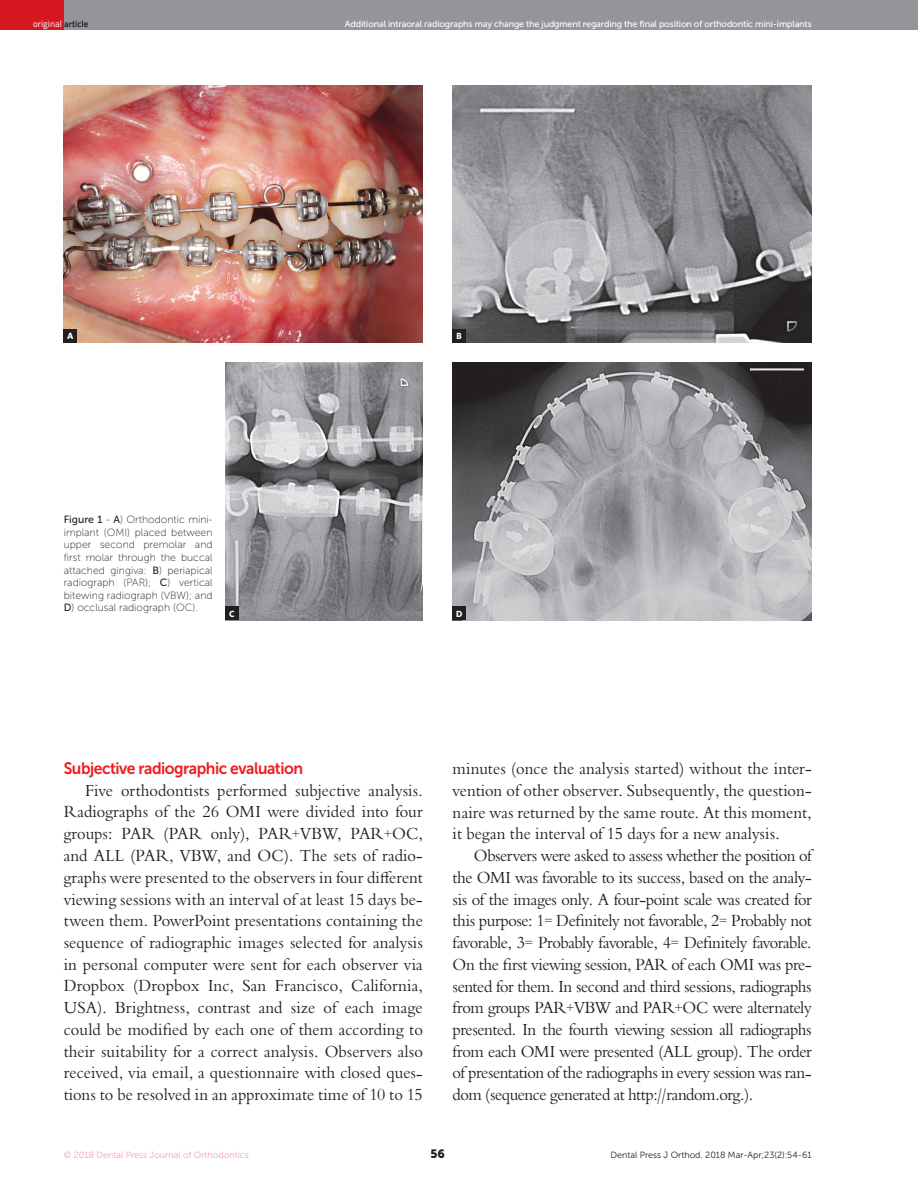
<style>
.page{position:relative;width:918px;height:1188px;background:#fff}
.page>*{position:absolute;margin:0;border:0;box-sizing:border-box;transform-origin:0 0}
.t1{font:16.5px/21.8px "Bergamo Std";color:#231f20;text-align:justify;scale:.95 1}
.t2{font:16.5px "Museo Sans 700";letter-spacing:-.03em;color:#ee1d23;scale:.95 1}
.t3{font:12px "Museo Sans 900";color:#231f20}
.t4{font:10.5px/12.6px "Museo Sans 100";color:#231f20;text-align:justify}
.t5{font:9px "Museo Sans 500";letter-spacing:-.015em;color:#fff}
.t6{font:9px "Museo Sans 300";color:#231f20}
.t7{font:9px "Museo Sans 300";color:#f499c2}
.t8{font:9px "Titillium Text 22 L";color:#fff}
.t9{font:700 9px "Whitney";color:#fff}
.s1{font-weight:700;color:#231f20}
.s2{font-family:"Museo Sans 500"}
</style>
<div class="page">
<div style="left:0;top:0;width:918px;height:30px;background:#939598"></div>
<div style="left:0;top:0;width:64px;height:30px;background:#d7171f"></div>
<img style="left:64px;top:85px;width:359px;height:257px">
<img style="left:453px;top:85px;width:359px;height:257px">
<img style="left:453px;top:363px;width:359px;height:257px">
<img style="left:225px;top:363px;width:198px;height:257px">
<div style="left:64px;top:329px;width:13px;height:13px;background:#231f20"></div>
<div style="left:225px;top:607px;width:13px;height:13px;background:#231f20"></div>
<div style="left:453px;top:329px;width:13px;height:13px;background:#231f20"></div>
<div style="left:453px;top:607px;width:13px;height:13px;background:#231f20"></div>
<p class="t8" style="left:33px;top:17px;width:57px">original <span class="s1">article</span></p>
<p class="t5" style="left:345px;top:19px;width:468px">Additional intraoral radiographs may change the judgment regarding the final position of orthodontic mini-implants</p>
<p class="t9" style="left:67px;top:330px;width:8px">A</p>
<p class="t9" style="left:457px;top:330px;width:7px">B</p>
<p class="t4" style="left:64px;top:513px;width:150px"><span class="s2">Figure 1</span> - <span class="s2">A</span>) Orthodontic mini&shy;implant (OMI) placed between upper second premolar and first molar through the buccal attached gingiva: <span class="s2">B</span>) periapical radiograph (PAR); <span class="s2">C</span>) vertical bitewing radiograph (VBW); and <span class="s2">D</span>) occlusal radiograph (OC).</p>
<p class="t9" style="left:229px;top:608px;width:7px">C</p>
<p class="t9" style="left:456px;top:608px;width:8px">D</p>
<p class="t2" style="left:64px;top:759px;width:253px">Subjective radiographic evaluation</p>
<p class="t1" style="left:64px;top:779px;width:380px;text-indent:21px">Five orthodontists performed subjective analysis.<br>Radiographs of the 26 OMI were divided into four groups: PAR (PAR only), PAR+VBW, PAR+OC, and ALL (PAR, VBW, and OC). The sets of radio&shy;graphs were presented to the observers in four different viewing sessions with an interval of at least 15 days be&shy;tween them. PowerPoint presentations containing the sequence of radiographic images selected for analysis in personal computer were sent for each observer via Dropbox (Dropbox Inc, San Francisco, California, USA). Brightness, contrast and size of each image could be modified by each one of them according to their suitability for a correct analysis. Observers also received, via email, a questionnaire with closed ques&shy;tions to be resolved in an approximate time of 10 to 15</p>
<p class="t1" style="left:453px;top:758px;width:379px">minutes (once the analysis started) without the inter&shy;vention of other observer. Subsequently, the question&shy;naire was returned by the same route. At this moment, it began the interval of 15 days for a new analysis.</p>
<p class="t1" style="left:453px;top:845px;width:380px;text-indent:21px">Observers were asked to assess whether the position of the OMI was favorable to its success, based on the analy&shy;sis of the images only. A four-point scale was created for this purpose: 1= Definitely not favorable, 2= Probably not favorable, 3= Probably favorable, 4= Definitely favorable.<br>On the first viewing session, PAR of each OMI was pre&shy;sented for them. In second and third sessions, radiographs from groups PAR+VBW and PAR+OC were alternately presented. In the fourth viewing session all radiographs from each OMI were presented (ALL group). The order of presentation of the radiographs in every session was ran&shy;dom (sequence generated at http://random.org.).</p>
<p class="t7" style="left:64px;top:1150px;width:187px">© 2018 Dental Press Journal of Orthodontics</p>
<p class="t3" style="left:431px;top:1147px;width:16px">56</p>
<p class="t6" style="left:610px;top:1150px;width:203px">Dental Press J Orthod. 2018 Mar-Apr;23(2):54-61</p>
</div>
